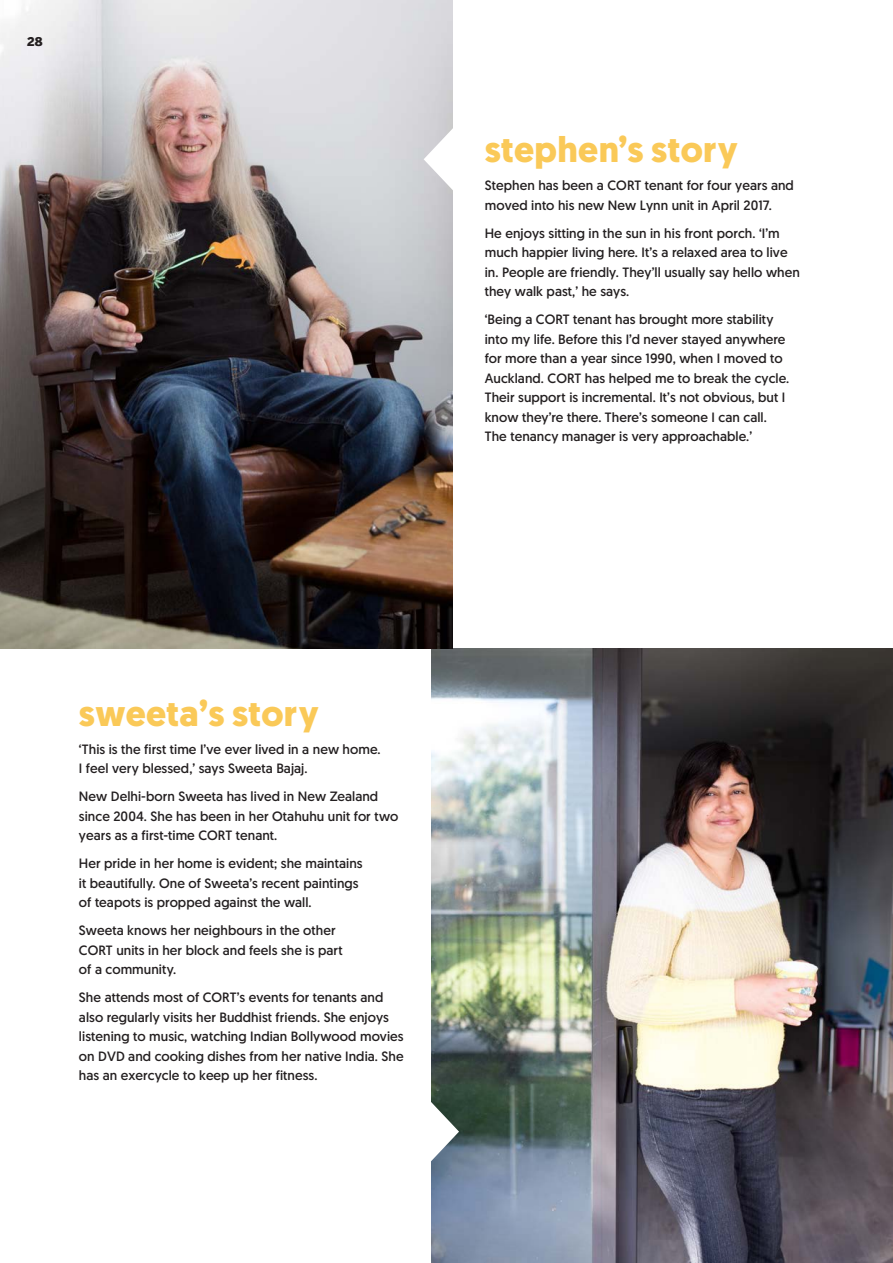
<style>
.page{position:relative;width:893px;height:1263px;background:#fff}
.page>*{position:absolute;margin:0;border:0;box-sizing:border-box;transform-origin:0 0}
.t1{font:700 36px "Geomanist";letter-spacing:.01em;color:#fac958}
.t2{font:13.5px/19.5px "Geomanist";letter-spacing:.005em;color:#231f20}
.t3{font:900 12px "Benton Sans";color:#231f20}
</style>
<div class="page">
<img style="left:432px;top:648px;width:461px;height:615px">
<img style="left:0;top:0;width:453px;height:648px">
<svg style="left:424px;top:126px;width:29px;height:66px"></svg>
<svg style="left:431px;top:1099px;width:28px;height:65px"></svg>
<p class="t3" style="left:27px;top:34px;width:17px">28</p>
<h1 class="t1" style="left:485px;top:125px;width:255px">stephen’s story</h1>
<p class="t2" style="left:485px;top:175px;width:311px">Stephen has been a CORT tenant for four years and moved into his new New Lynn unit in April 2017.</p>
<p class="t2" style="left:485px;top:223px;width:317px">He enjoys sitting in the sun in his front porch. ‘I’m much happier living here. It’s a relaxed area to live in. People are friendly. They’ll usually say hello when they walk past,’ he says.</p>
<p class="t2" style="left:485px;top:309px;width:306px">‘Being a CORT tenant has brought more stability into my life. Before this I’d never stayed anywhere for more than a year since 1990, when I moved to Auckland. CORT has helped me to break the cycle.<br>Their support is incremental. It’s not obvious, but I know they’re there. There’s someone I can call.<br>The tenancy manager is very approachable.’</p>
<h1 class="t1" style="left:79px;top:689px;width:241px">sweeta’s story</h1>
<p class="t2" style="left:79px;top:739px;width:303px">‘This is the first time I’ve ever lived in a new home.<br>I feel very blessed,’ says Sweeta Bajaj.</p>
<p class="t2" style="left:79px;top:786px;width:321px">New Delhi-born Sweeta has lived in New Zealand since 2004. She has been in her Otahuhu unit for two years as a first-time CORT tenant.</p>
<p class="t2" style="left:79px;top:853px;width:285px">Her pride in her home is evident; she maintains it beautifully. One of Sweeta’s recent paintings of teapots is propped against the wall.</p>
<p class="t2" style="left:79px;top:920px;width:265px">Sweeta knows her neighbours in the other<br>CORT units in her block and feels she is part of a community.</p>
<p class="t2" style="left:79px;top:987px;width:326px">She attends most of CORT’s events for tenants and also regularly visits her Buddhist friends. She enjoys listening to music, watching Indian Bollywood movies on DVD and cooking dishes from her native India. She has an exercycle to keep up her fitness.</p>
</div>
